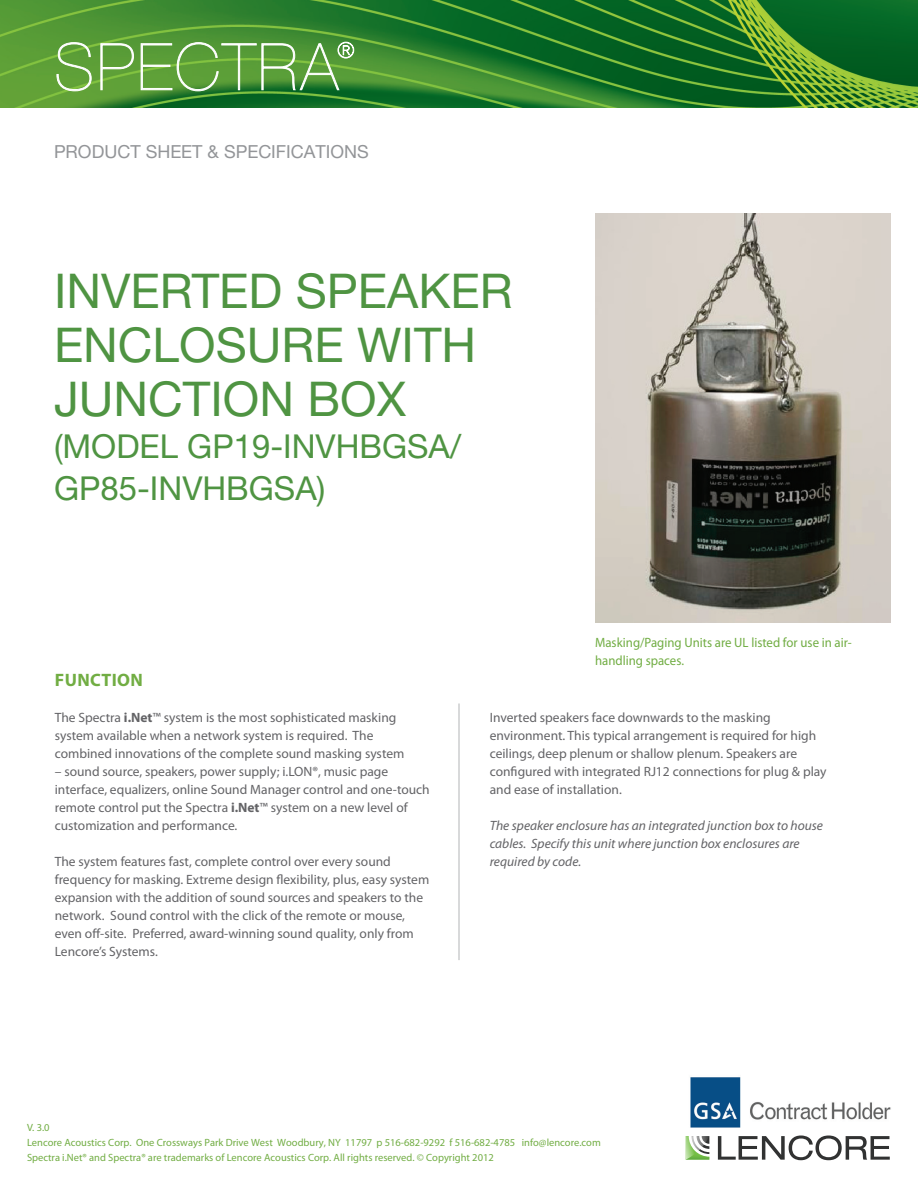
<style>
.page{position:relative;width:918px;height:1188px;background:#fff}
.page>*{position:absolute;margin:0;border:0;box-sizing:border-box;transform-origin:0 0}
.t1{font:200 64.5px "Helvetica Neue";letter-spacing:.05em;color:#fff}
.t2{font:48px/54px "Helvetica Neue";color:#4f9442}
.t3{font:33px "Helvetica Neue";color:#4f9442}
.t4{font:200 21px "Helvetica Neue";color:#fff}
.t5{font:18px "Helvetica Neue";color:#939598}
.t6{font:700 18px "Myriad Pro";letter-spacing:.02em;color:#71ad43}
.t7{font:13.5px/18px "Myriad Pro";color:#636366}
.t8{font:italic 13.5px/18px "Myriad Pro";color:#636366}
.t9{font:13.5px/18px "Myriad Pro";color:#71ad43;scale:.95 1}
.t10{font:10.5px/15px "Myriad Pro";color:#71ad43}
.s1{font-weight:700}
</style>
<div class="page">
<img style="left:595px;top:214px;width:296px;height:409px">
<img style="left:0;top:0;width:918px;height:108px">
<svg style="left:56px;top:42px;width:36px;height:50px;background:#78b056"></svg>
<svg style="left:100px;top:43px;width:34px;height:48px;background:#75ae55"></svg>
<svg style="left:140px;top:41px;width:215px;height:51px;background:#66a44e"></svg>
<svg style="left:718px;top:1136px;width:172px;height:24px"></svg>
<svg style="left:686px;top:1136px;width:23px;height:24px"></svg>
<img style="left:690px;top:1077px;width:201px;height:51px">
<hr style="left:459px;top:704px;width:1px;height:256px;background:#b2b4b6">
<h1 class="t1" style="left:55px;top:30px;width:285px">SPECTRA</h1>
<h3 class="t4" style="left:338px;top:38px;width:18px">®</h3>
<h3 class="t5" style="left:54px;top:141px;width:314px">PRODUCT SHEET &amp; SPECI FICATIONS</h3>
<h2 class="t2" style="left:54px;top:263px;width:460px">INVERTED SPEAKER<br>ENCLOSURE WITH<br>JUNCTION BOX</h2>
<h3 class="t3" style="left:54px;top:426px;width:260px">(MODEL GP19-INVH</h3>
<h3 class="t3" style="left:360px;top:426px;width:103px">BGSA/</h3>
<h3 class="t3" style="left:54px;top:468px;width:127px">GP85-INVH</h3>
<h3 class="t3" style="left:226px;top:468px;width:100px">BGSA)</h3>
<p class="t9" style="left:595px;top:633px;width:272px">Masking/Paging Units are UL listed for use in air&shy;handling spaces.</p>
<h3 class="t6" style="left:55px;top:668px;width:89px">FUNCTION</h3>
<p class="t7" style="left:55px;top:708px;width:351px">The Spectra <span class="s1">i.Net</span>™ system is the most sophisticated masking system available when a network system is required. The combined innovations of the complete sound masking system</p>
<p class="t7" style="left:55px;top:762px;width:377px">– sound source, speakers, power supply; i.LON®, music page interface, equalizers, online Sound Manager control and one-touch remote control put the Spectra <span class="s1">i.Net</span>™ system on a new level of customization and performance.</p>
<p class="t7" style="left:55px;top:852px;width:376px">The system features fast, complete control over every sound frequency for masking. Extreme design flexibility, plus, easy system expansion with the addition of sound sources and speakers to the network. Sound control with the click of the remote or mouse, even off-site. Preferred, award-winning sound quality, only from Lencore’s Systems.</p>
<p class="t7" style="left:490px;top:708px;width:338px">Inverted speakers face downwards to the masking environment. This typical arrangement is required for high ceilings, deep plenum or shallow plenum. Speakers are configured with integrated RJ12 connections for plug &amp; play and ease of installation.</p>
<p class="t8" style="left:490px;top:816px;width:335px">The speaker enclosure has an integrated junction box to house cables. Specify this unit where junction box enclosures are required by code.</p>
<p class="t10" style="left:27px;top:1120px;width:575px">V. 3.0<br>Lencore Acoustics Corp. One Crossways Park Drive West Woodbury, NY 11797 p 516-682-9292 f 516-682-4785 info@lencore.com<br>Spectra i.Net® and Spectra® are trademarks of Lencore Acoustics Corp. All rights reserved. © Copyright 2012</p>
</div>
